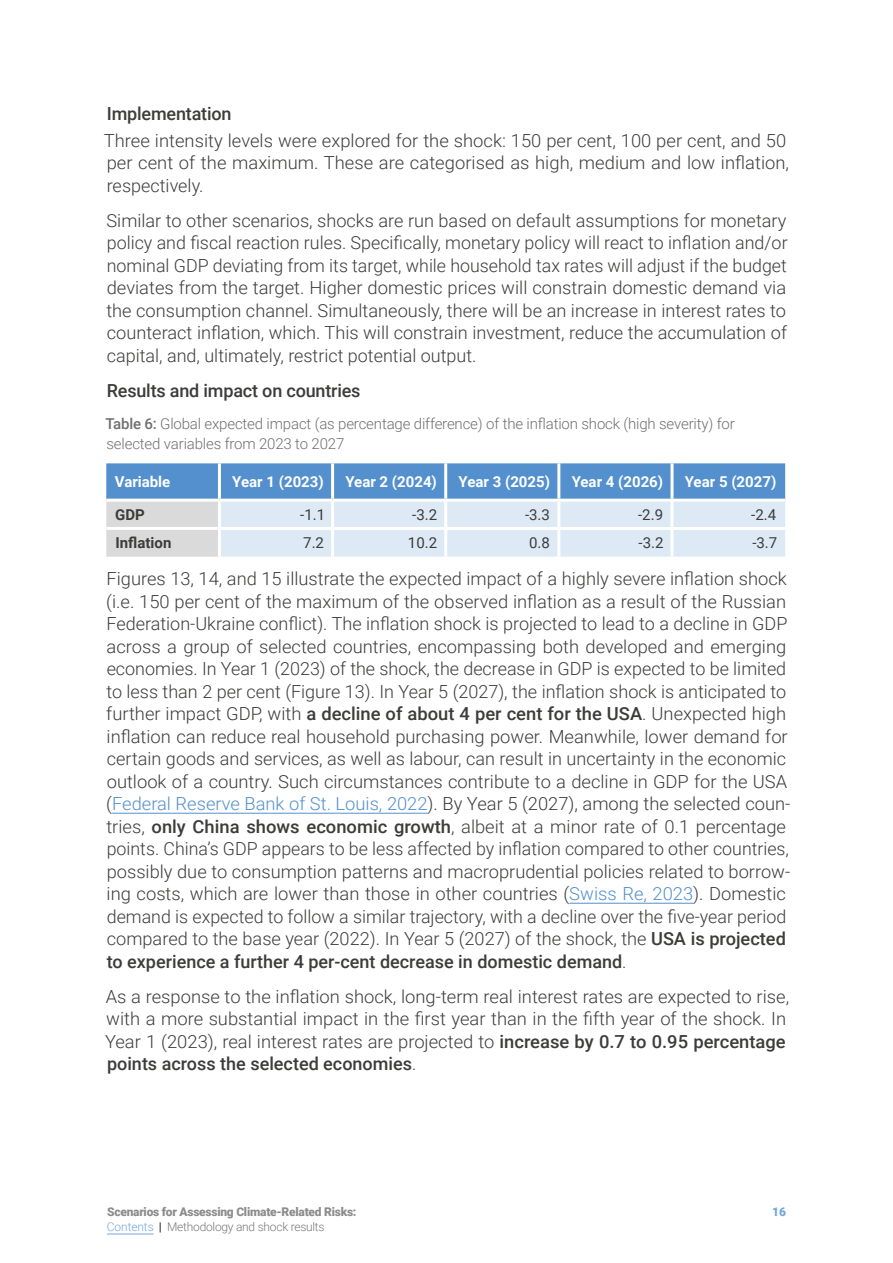
<style>
.page{position:relative;width:893px;height:1263px;background:#fff}
.page>*{position:absolute;margin:0;border:0;box-sizing:border-box;transform-origin:0 0}
.t1{font:300 18px/22.5px "Roboto";color:#3c3c3b}
.t2{font:500 18px "Roboto";letter-spacing:-.01em;color:#3c3c3b}
.t3{font:300 15px/19.5px "Roboto";letter-spacing:-.01em;color:#706f6f}
.t4{font:700 15px "Roboto";color:#fff}
.t5{font:15px "Roboto";color:#3c3c3b}
.t6{font:700 15px "Roboto";color:#3c3c3b}
.t7{font:900 12px "Roboto";letter-spacing:-.02em;color:#706f6f}
.t8{font:300 12px "Roboto";letter-spacing:-.02em;color:#575756}
.t9{font:900 12px "Roboto";color:#5390cd}
.s1{font-weight:500}
.s2{color:#5390cd}
.s3{font-weight:700;color:#000}
</style>
<div class="page">
<hr style="left:107px;top:1234px;width:47px;height:1px;background:#5390cd">
<hr style="left:112px;top:813px;width:316px;height:1px;background:#5390cd">
<hr style="left:569px;top:903px;width:124px;height:1px;background:#5390cd">
<svg style="left:106px;top:463px;width:679px;height:94px;background:#a6c4e2"></svg>
<hr style="left:218px;top:463px;width:3px;height:36px;background:#fff">
<hr style="left:331px;top:463px;width:3px;height:36px;background:#fff">
<hr style="left:444px;top:463px;width:3px;height:36px;background:#fff">
<hr style="left:557px;top:463px;width:3px;height:36px;background:#fff">
<hr style="left:670px;top:463px;width:3px;height:36px;background:#fff">
<hr style="left:106px;top:499px;width:113px;height:3px;background:#fff">
<hr style="left:219px;top:499px;width:114px;height:3px;background:#fff">
<hr style="left:218px;top:502px;width:3px;height:25px;background:#fff">
<hr style="left:333px;top:499px;width:113px;height:3px;background:#fff">
<hr style="left:331px;top:502px;width:3px;height:25px;background:#fff">
<hr style="left:446px;top:499px;width:113px;height:3px;background:#fff">
<hr style="left:444px;top:502px;width:3px;height:25px;background:#fff">
<hr style="left:559px;top:499px;width:113px;height:3px;background:#fff">
<hr style="left:557px;top:502px;width:3px;height:25px;background:#fff">
<hr style="left:672px;top:499px;width:113px;height:3px;background:#fff">
<hr style="left:670px;top:502px;width:3px;height:25px;background:#fff">
<hr style="left:106px;top:527px;width:113px;height:3px;background:#fff">
<hr style="left:219px;top:527px;width:114px;height:3px;background:#fff">
<hr style="left:218px;top:530px;width:3px;height:27px;background:#fff">
<hr style="left:333px;top:527px;width:113px;height:3px;background:#fff">
<hr style="left:331px;top:530px;width:3px;height:27px;background:#fff">
<hr style="left:446px;top:527px;width:113px;height:3px;background:#fff">
<hr style="left:444px;top:530px;width:3px;height:27px;background:#fff">
<hr style="left:559px;top:527px;width:113px;height:3px;background:#fff">
<hr style="left:557px;top:530px;width:3px;height:27px;background:#fff">
<hr style="left:672px;top:527px;width:113px;height:3px;background:#fff">
<hr style="left:670px;top:530px;width:3px;height:27px;background:#fff">
<p class="t2" style="left:107px;top:101px;width:126px">Implementation</p>
<p class="t1" style="left:104px;top:128px;width:687px">Three intensity levels were explored for the shock: 150 per cent, 100 per cent, and 50 per cent of the maximum. These are categorised as high, medium and low inflation, respectively.</p>
<p class="t1" style="left:106px;top:208px;width:683px;text-align:justify">Similar to other scenarios, shocks are run based on default assumptions for monetary policy and fiscal reaction rules. Specifically, monetary policy will react to inflation and/or nominal GDP deviating from its target, while household tax rates will adjust if the budget deviates from the target. Higher domestic prices will constrain domestic demand via the consumption channel. Simultaneously, there will be an increase in interest rates to counteract inflation, which. This will constrain investment, reduce the accumulation of capital, and, ultimately, restrict potential output.</p>
<p class="t2" style="left:107px;top:378px;width:255px">Results and impact on countries</p>
<p class="t3" style="left:105px;top:414px;width:631px"><span class="s1">Table 6:</span> Global expected impact (as percentage difference) of the inflation shock (high severity) for selected variables from 2023 to 2027</p>
<p class="t4" style="left:115px;top:471px;width:57px">Variable</p>
<p class="t4" style="left:232px;top:471px;width:93px">Year 1 (2023)</p>
<p class="t4" style="left:345px;top:471px;width:93px">Year 2 (2024)</p>
<p class="t4" style="left:459px;top:471px;width:93px">Year 3 (2025)</p>
<p class="t4" style="left:572px;top:471px;width:93px">Year 4 (2026)</p>
<p class="t4" style="left:685px;top:471px;width:93px">Year 5 (2027)</p>
<p class="t6" style="left:115px;top:504px;width:31px">GDP</p>
<p class="t5" style="left:300px;top:504px;width:26px">-1.1</p>
<p class="t5" style="left:412px;top:504px;width:26px">-3.2</p>
<p class="t5" style="left:525px;top:504px;width:26px">-3.3</p>
<p class="t5" style="left:638px;top:504px;width:26px">-2.9</p>
<p class="t5" style="left:751px;top:504px;width:26px">-2.4</p>
<p class="t6" style="left:115px;top:532px;width:57px">Inflation</p>
<p class="t5" style="left:303px;top:532px;width:22px">7.2</p>
<p class="t5" style="left:408px;top:532px;width:31px">10.2</p>
<p class="t5" style="left:529px;top:532px;width:22px">0.8</p>
<p class="t5" style="left:639px;top:532px;width:26px">-3.2</p>
<p class="t5" style="left:752px;top:532px;width:26px">-3.7</p>
<p class="t1" style="left:106px;top:567px;width:686px">Figures 13, 14, and 15 illustrate the expected impact of a highly severe inflation shock (i.e. 150 per cent of the maximum of the observed inflation as a result of the Russian Federation-Ukraine conflict). The inflation shock is projected to lead to a decline in GDP across a group of selected countries, encompassing both developed and emerging economies. In Year 1 (2023) of the shock, the decrease in GDP is expected to be limited to less than 2 per cent (Figure 13). In Year 5 (2027), the inflation shock is anticipated to further impact GDP, with <span class="s1">a decline of about 4 per cent for the USA</span>. Unexpected high inflation can reduce real household purchasing power. Meanwhile, lower demand for certain goods and services, as well as labour, can result in uncertainty in the economic outlook of a country. Such circumstances contribute to a decline in GDP for the USA (<span class="s2">Federal Reserve Bank of St. Louis, 2022</span>). By Year 5 (2027), among the selected coun&shy;tries, <span class="s1">only China shows economic growth</span>, albeit at a minor rate of 0.1 percentage points. China’s GDP appears to be less affected by inflation compared to other countries, possibly due to consumption patterns and macroprudential policies related to borrow&shy;ing costs, which are lower than those in other countries (<span class="s2">Swiss Re, 2023</span>). Domestic demand is expected to follow a similar trajectory, with a decline over the five-year period compared to the base year (2022). In Year 5 (2027) of the shock, the <span class="s1">USA is projected to experience a further 4 per-cent decrease in domestic demand</span>.</p>
<p class="t1" style="left:105px;top:985px;width:686px">As a response to the inflation shock, long-term real interest rates are expected to rise, with a more substantial impact in the first year than in the fifth year of the shock. In Year 1 (2023), real interest rates are projected to <span class="s1">increase by 0.7 to 0.95 percentage points across the selected economies</span>.</p>
<p class="t7" style="left:107px;top:1203px;width:251px">Scenarios for Assessing Climate-Related Risks:</p>
<p class="t9" style="left:772px;top:1203px;width:15px">16</p>
<p class="t8" style="left:107px;top:1218px;width:219px"><span class="s2">Contents</span> <span class="s3">|</span> Methodology and shock results</p>
</div>
